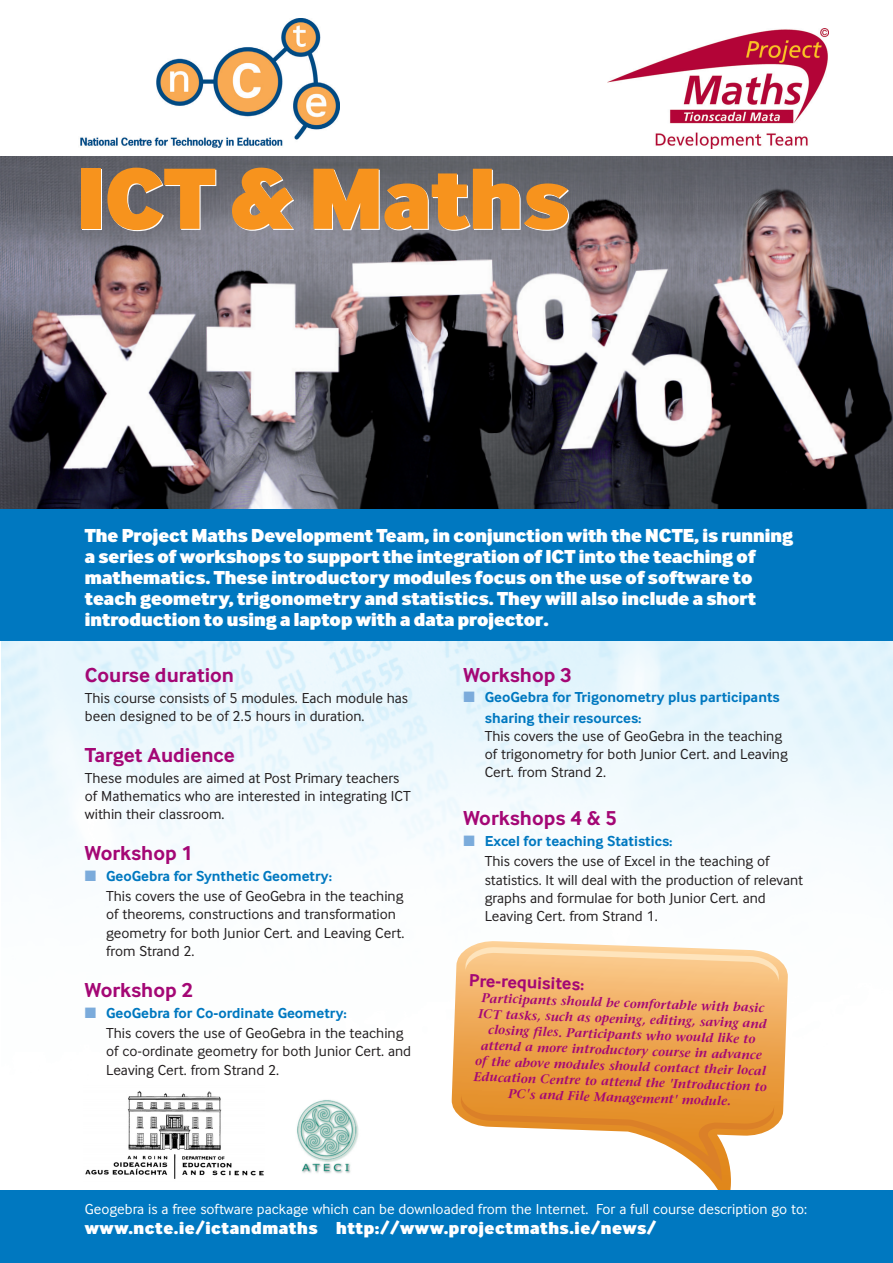
<style>
.page{position:relative;width:893px;height:1263px;background:#fff}
.page>*{position:absolute;margin:0;border:0;box-sizing:border-box;transform-origin:0 0}
.t1{font:700 90px "Inter Face Da Ma Th";color:#fff}
.t2{font:700 21px "Inter Face Da Ma";color:#a40775}
.t3{font:700 19.5px/21px "Inter Face Da Ma Th";color:#fff}
.t4{font:700 18px "Inter Face Da Ma Th";letter-spacing:.03em;color:#fff}
.t5{font:700 18px "Inter Face Da Ma";color:#a40775}
.t6{font:15px/18.3px "Inter Face Da Ma";color:#231f20}
.t7{font:15px "Inter Face Da Ma";color:#fff}
.t8{font:700 15px/20.4px "Inter Face Da Ma";color:#0078c0}
.t9{font:italic 600 12.75px/15.8px "Stone Serif";color:#a40775;text-align:center}
.s1{font-size:21px}
.s2{color:#7babdb}
.s3{font-weight:700;color:#0078c0}
</style>
<div class="page">
<img style="left:276px;top:1100px;width:84px;height:91px">
<svg style="left:276px;top:1100px;width:38px;height:36px"></svg>
<svg style="left:339px;top:1100px;width:21px;height:30px"></svg>
<img style="left:1px;top:641px;width:891px;height:222px">
<img style="left:0;top:156px;width:892px;height:354px">
<img style="left:607px;top:29px;width:221px;height:120px">
<svg style="left:451px;top:941px;width:337px;height:250px;background:#eeb36d"></svg>
<svg style="left:465px;top:947px;width:313px;height:35px;background:#f9cc91"></svg>
<svg style="left:460px;top:1094px;width:314px;height:87px"></svg>
<div style="left:0;top:1191px;width:892px;height:72px;background:#0078c0"></div>
<img style="left:80px;top:18px;width:259px;height:130px">
<div style="left:0;top:510px;width:892px;height:131px;background:#0078c0"></div>
<img style="left:85px;top:1090px;width:179px;height:89px">
<h1 class="t1" style="left:77px;top:170px;width:494px">ICT &amp; Maths</h1>
<p class="t3" style="left:85px;top:527px;width:709px">The Project Maths Development Team, in conjunction with the NCTE, is running a series of workshops to support the integration of ICT into the teaching of mathematics. These introductory modules focus on the use of software to teach geometry, trigonometry and statistics. They will also include a short introduction to using a laptop with a data projector<span class="s1">.</span></p>
<h2 class="t2" style="left:85px;top:668px;width:151px">Course duration</h2>
<p class="t6" style="left:85px;top:690px;width:325px">This course consists of 5 modules. Each module has been designed to be of 2.5 hours in duration.</p>
<h2 class="t2" style="left:85px;top:748px;width:151px">Target Audience</h2>
<p class="t6" style="left:85px;top:770px;width:327px">These modules are aimed at Post Primary teachers of Mathematics who are interested in integrating ICT within their classroom.</p>
<h2 class="t2" style="left:85px;top:846px;width:110px">Workshop 1</h2>
<p class="t6" style="left:106px;top:867px;width:299px;line-height:20.4px;text-indent:-21px"><span class="s2">■</span> <span class="s3">GeoGebra for Synthetic Geometry:<br></span>This covers the use of GeoGebra in the teaching</p>
<p class="t6" style="left:106px;top:907px;width:300px">of theorems, constructions and transformation geometry for both Junior Cert. and Leaving Cert. from Strand 2.</p>
<h2 class="t2" style="left:85px;top:983px;width:110px">Workshop 2</h2>
<p class="t6" style="left:106px;top:1004px;width:299px;line-height:20.4px;text-indent:-21px"><span class="s2">■</span> <span class="s3">GeoGebra for Co-ordinate Geometry:<br></span>This covers the use of GeoGebra in the teaching</p>
<p class="t6" style="left:106px;top:1044px;width:306px">of co-ordinate geometry for both Junior Cert. and<br>Leaving Cert. from Strand 2.</p>
<h2 class="t2" style="left:463px;top:668px;width:110px">Workshop 3</h2>
<p class="t8" style="left:485px;top:689px;width:296px;text-indent:-21px"><span class="s2">■</span> GeoGebra for Trigonometry plus participants sharing their resources:</p>
<p class="t6" style="left:485px;top:728px;width:304px">This covers the use of GeoGebra in the teaching of trigonometry for both Junior Cert. and Leaving<br>Cert. from Strand 2.</p>
<h2 class="t2" style="left:463px;top:811px;width:155px">Workshops 4 &amp; 5</h2>
<p class="t6" style="left:485px;top:832px;width:286px;line-height:20.4px;text-indent:-21px"><span class="s2">■</span> <span class="s3">Excel for teaching Statistics:<br></span>This covers the use of Excel in the teaching of</p>
<p class="t6" style="left:485px;top:872px;width:320px">statistics. It will deal with the production of relevant graphs and formulae for both Junior Cert. and<br>Leaving Cert. from Strand 1.</p>
<p class="t5" style="left:469px;top:974px;width:117px;rotate:2deg">Pre-requisites:</p>
<p class="t9" style="left:476px;top:991px;width:295px;rotate:2deg">Participants should be comfortable with basic ICT tasks, such as opening, editing, saving and closing files. Participants who would like to attend a more introductory course in advance of the above modules should contact their local Education Centre to attend the 'Introduction to PC's and File Management' module.</p>
<p class="t7" style="left:85px;top:1204px;width:723px">Geogebra is a free software package which can be downloaded from the Internet. For a full course description go to:</p>
<p class="t4" style="left:85px;top:1222px;width:573px">www.ncte.ie/ictandmaths http://www.projectmaths.ie/news/</p>
</div>
